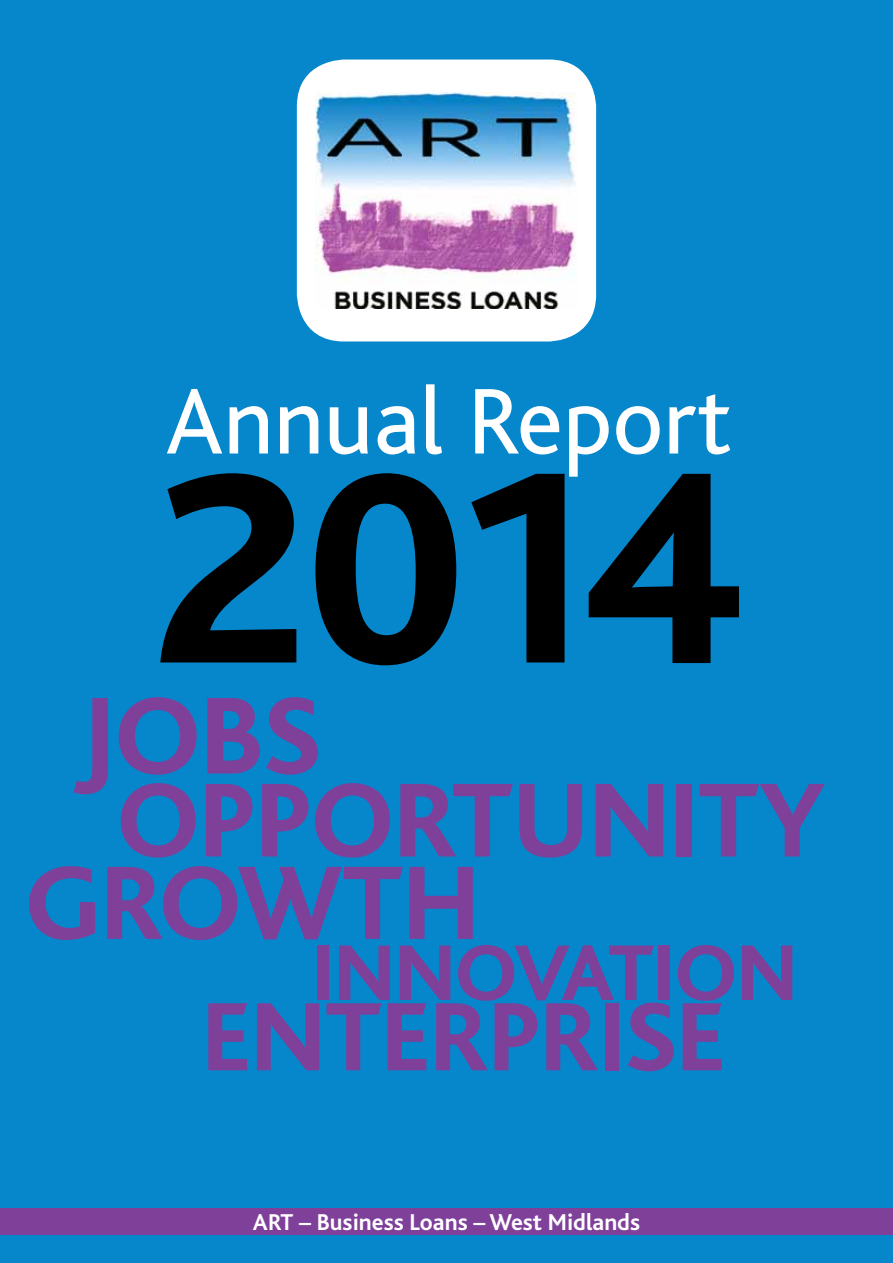
<style>
.page{position:relative;width:893px;height:1263px;background:#0686cb}
.page>*{position:absolute;margin:0;border:0;box-sizing:border-box;transform-origin:0 0}
.t1{font:800 284.1px "Bliss";color:#000}
.t2{font:800 114.6px "Bliss";color:#7f409a}
.t3{font:800 110.1px "Bliss";color:#7f409a}
.t4{font:800 109.35px "Bliss";color:#7f409a}
.t5{font:800 101.7px "Bliss";color:#7f409a}
.t6{font:97.65px "Bliss";color:#fff}
.t7{font:800 82.65px "Bliss";color:#7f409a}
.t8{font:700 24px "Bliss";color:#fff}
</style>
<div class="page">
<div style="left:297px;top:60px;width:299px;height:281px;background:#fff;border-radius:47px"></div>
<img style="left:316px;top:93px;width:260px;height:215px">
<div style="left:0;top:1208px;width:893px;height:27px;background:#7f409a"></div>
<h3 class="t6" style="left:165px;top:370px;width:568px">Annual Report</h3>
<h1 class="t1" style="left:151px;top:422px;width:591px">2014</h1>
<h2 class="t2" style="left:75px;top:677px;width:247px">JOBS</h2>
<h3 class="t3" style="left:117px;top:763px;width:710px">OPPORTUNITY</h3>
<h3 class="t4" style="left:26px;top:846px;width:455px">GROWTH</h3>
<h3 class="t7" style="left:313px;top:930px;width:486px">INNOVATION</h3>
<h3 class="t5" style="left:202px;top:984px;width:524px">ENTERPRISE</h3>
<p class="t8" style="left:253px;top:1209px;width:389px">ART – Business Loans – West Midlands</p>
</div>
